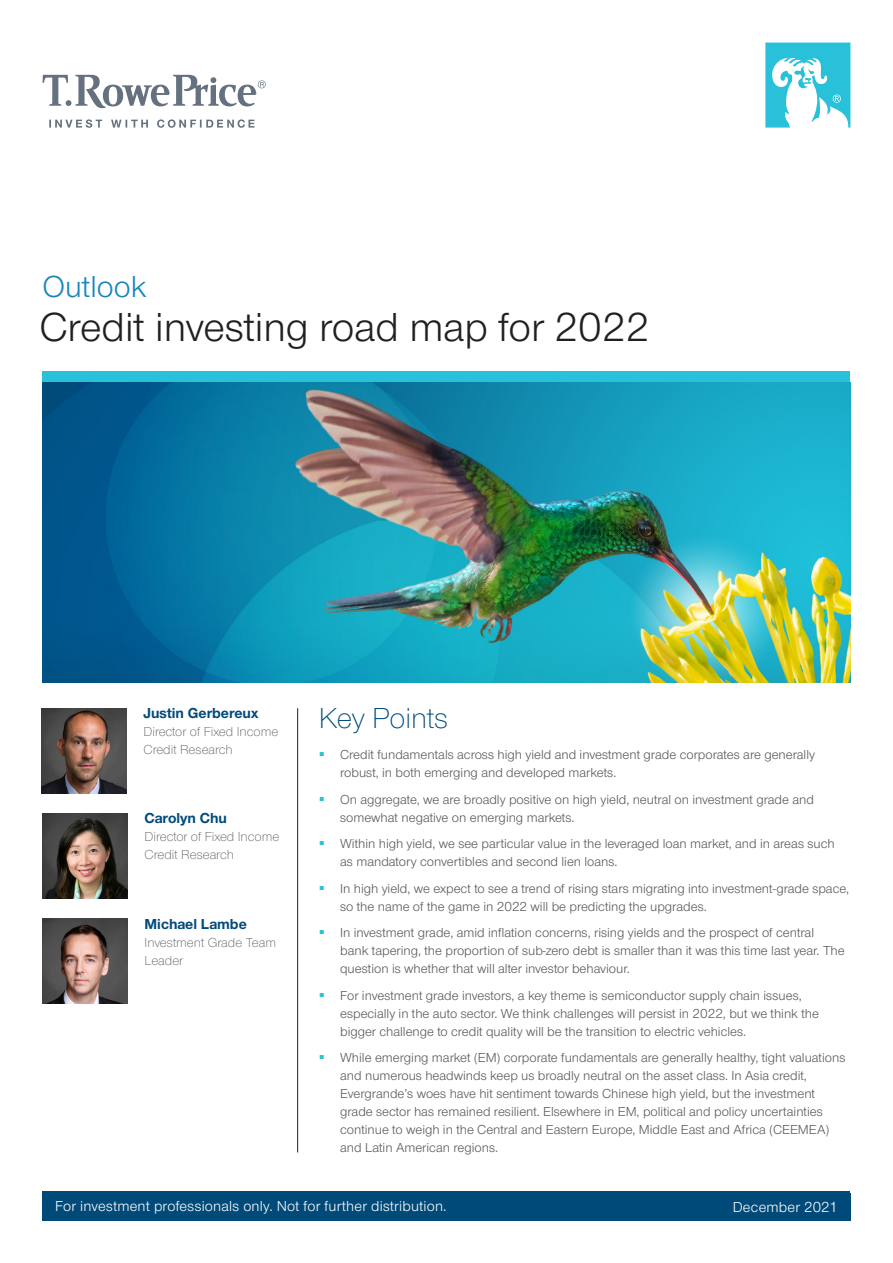
<style>
.page{position:relative;width:893px;height:1263px;background:#fff}
.page>*{position:absolute;margin:0;border:0;box-sizing:border-box;transform-origin:0 0}
.t1{font:42px "Nimbus Sans Novus";color:#231f20}
.t2{font:31.5px "Nimbus Sans Novus";color:#1885bb}
.t3{font:300 30px "Nimbus Sans Novus";letter-spacing:-.005em;color:#004a79}
.t4{font:15px "Nimbus Sans Novus";letter-spacing:.015em;color:#fff}
.t5{font:700 15px "Nimbus Sans Novus";color:#004a79}
.t6{font:13.5px/18px "Nimbus Sans Novus";color:#57585a}
.t7{font:300 13.5px/18px "Nimbus Sans Novus";color:#57585a}
</style>
<div class="page">
<hr style="left:297px;top:708px;width:1px;height:444px;background:#231f20">
<div style="left:43px;top:1191px;width:807px;height:29px;background:#004a79"></div>
<img style="left:43px;top:382px;width:807px;height:301px">
<img style="left:41px;top:708px;width:85px;height:85px">
<img style="left:43px;top:813px;width:85px;height:85px">
<img style="left:43px;top:919px;width:85px;height:85px">
<div style="left:43px;top:371px;width:807px;height:11px;background:#29c0da"></div>
<svg style="left:765px;top:43px;width:85px;height:85px"></svg>
<svg style="left:49px;top:119px;width:205px;height:9px"></svg>
<svg style="left:43px;top:75px;width:223px;height:33px"></svg>
<h2 class="t2" style="left:43px;top:266px;width:106px">Outlook</h2>
<h1 class="t1" style="left:39px;top:300px;width:611px">Credit investing road map for 2022</h1>
<p class="t5" style="left:144px;top:703px;width:116px">Justin Gerbereux</p>
<p class="t7" style="left:144px;top:722px;width:136px">Director of Fixed Income<br>Credit Research</p>
<p class="t5" style="left:145px;top:808px;width:84px">Carolyn Chu</p>
<p class="t7" style="left:145px;top:827px;width:136px">Director of Fixed Income<br>Credit Research</p>
<p class="t5" style="left:145px;top:914px;width:104px">Michael Lambe</p>
<p class="t7" style="left:145px;top:932px;width:133px">Investment Grade Team<br>Leader</p>
<h3 class="t3" style="left:319px;top:698px;width:131px">Key Points</h3>
<p class="t6" style="left:340px;top:745px;width:476px">Credit fundamentals across high yield and investment grade corporates are generally robust, in both emerging and developed markets.</p>
<p class="t6" style="left:340px;top:789px;width:475px">On aggregate, we are broadly positive on high yield, neutral on investment grade and somewhat negative on emerging markets.</p>
<p class="t6" style="left:340px;top:834px;width:496px">Within high yield, we see particular value in the leveraged loan market, and in areas such as mandatory convertibles and second lien loans.</p>
<p class="t6" style="left:340px;top:878px;width:511px">In high yield, we expect to see a trend of rising stars migrating into investment-grade space, so the name of the game in 2022 will be predicting the upgrades.</p>
<p class="t6" style="left:340px;top:923px;width:506px">In investment grade, amid inflation concerns, rising yields and the prospect of central bank tapering, the proportion of sub-zero debt is smaller than it was this time last year. The question is whether that will alter investor behaviour.</p>
<p class="t6" style="left:340px;top:985px;width:480px">For investment grade investors, a key theme is semiconductor supply chain issues, especially in the auto sector. We think challenges will persist in 2022, but we think the bigger challenge to credit quality will be the transition to electric vehicles.</p>
<p class="t6" style="left:340px;top:1048px;width:507px">While emerging market (EM) corporate fundamentals are generally healthy, tight valuations and numerous headwinds keep us broadly neutral on the asset class. In Asia credit, Evergrande’s woes have hit sentiment towards Chinese high yield, but the investment grade sector has remained resilient. Elsewhere in EM, political and policy uncertainties continue to weigh in the Central and Eastern Europe, Middle East and Africa (CEEMEA) and Latin American regions.</p>
<p class="t4" style="left:55px;top:1196px;width:393px">For investment professionals only. Not for further distribution.</p>
<p class="t4" style="left:733px;top:1197px;width:107px">December 2021</p>
</div>
